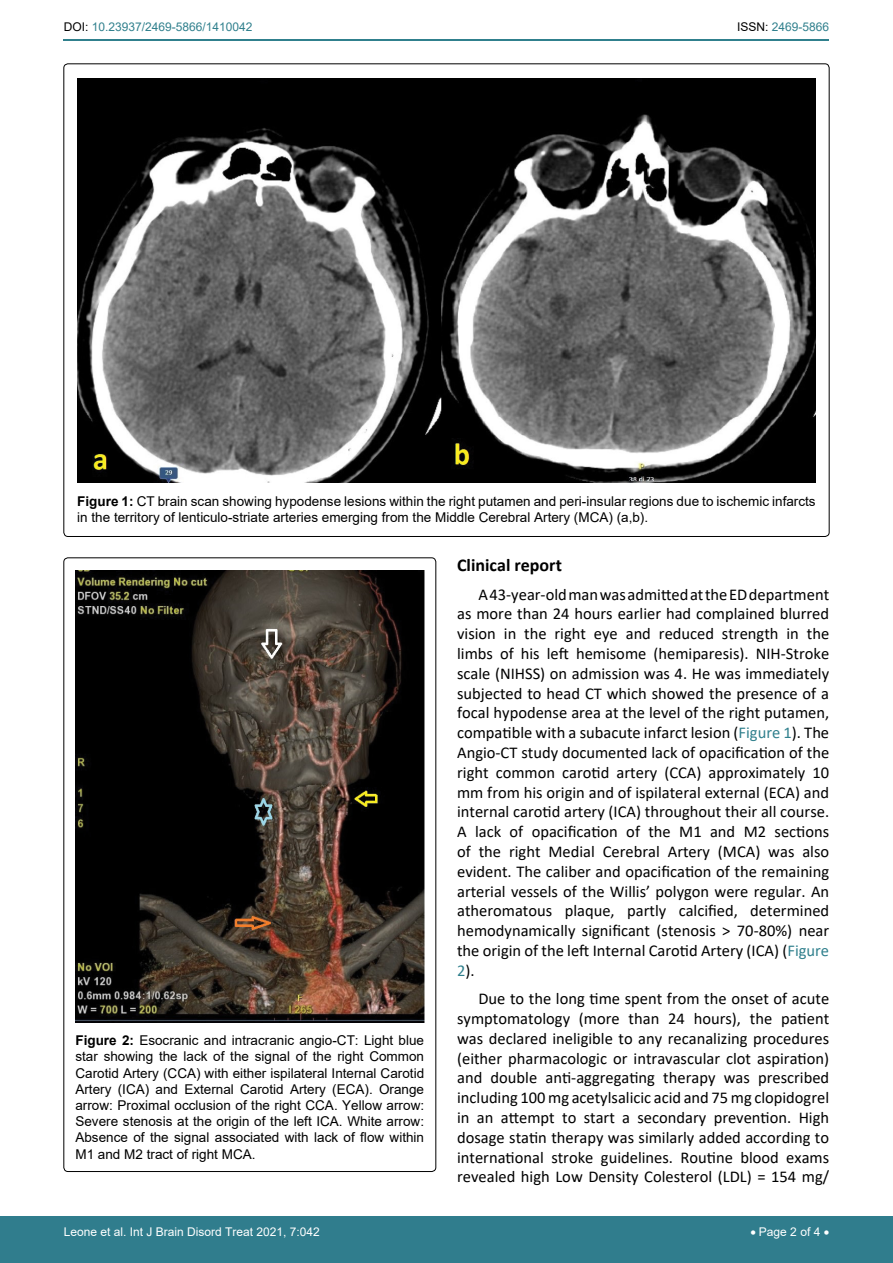
<style>
.page{position:relative;width:893px;height:1263px;background:#fff}
.page>*{position:absolute;margin:0;border:0;box-sizing:border-box;transform-origin:0 0}
.t1{font:700 18px "Calibri";color:#000}
.t2{font:16.5px/19.8px "Calibri";color:#000;text-align:justify}
.t3{font:13.5px/16.2px "Arial";color:#000}
.t4{font:12px "Arial";color:#fff}
.t5{font:12px "Arial";color:#30808d}
.s1{color:#000}
.s2{font-weight:700}
.s3{color:#30808d}
</style>
<div class="page">
<hr style="left:64px;top:40px;width:765px;height:1px;background:#30808d">
<div style="left:0;top:1217px;width:893px;height:46px;background:#307d8d"></div>
<img style="left:77px;top:79px;width:739px;height:404px">
<img style="left:75px;top:571px;width:349px;height:451px">
<p class="t5" style="left:64px;top:19px;width:190px"><span class="s1">DOI:</span> 10.23937/2469-5866/1410042</p>
<p class="t5" style="left:737px;top:19px;width:94px"><span class="s1">ISSN:</span> 2469-5866</p>
<p class="t3" style="left:77px;top:493px;width:740px"><span class="s2">Figure 1:</span> CT brain scan showing hypodense lesions within the right putamen and peri-insular regions due to ischemic infarcts in the territory of lenticulo-striate arteries emerging from the Middle Cerebral Artery (MCA) (a,b).</p>
<p class="t3" style="left:75px;top:1032px;width:350px;text-align:justify"><span class="s2">Figure 2:</span> Esocranic and intracranic angio-CT: Light blue star showing the lack of the signal of the right Common Carotid Artery (CCA) with either ispilateral Internal Carotid Artery (ICA) and External Carotid Artery (ECA). Orange arrow: Proximal occlusion of the right CCA. Yellow arrow:<br>Severe stenosis at the origin of the left ICA. White arrow:<br>Absence of the signal associated with lack of flow within M1 and M2 tract of right MCA.</p>
<p class="t1" style="left:457px;top:553px;width:106px">Clinical report</p>
<p class="t2" style="left:457px;top:584px;width:374px;text-indent:21px">A 43-year-old man was admitted at the ED department as more than 24 hours earlier had complained blurred vision in the right eye and reduced strength in the limbs of his left hemisome (hemiparesis). NIH-Stroke scale (NIHSS) on admission was 4. He was immediately subjected to head CT which showed the presence of a focal hypodense area at the level of the right putamen, compatible with a subacute infarct lesion (<span class="s3">Figure 1</span>). The Angio-CT study documented lack of opacification of the right common carotid artery (CCA) approximately 10 mm from his origin and of ispilateral external (ECA) and internal carotid artery (ICA) throughout their all course.<br>A lack of opacification of the M1 and M2 sections of the right Medial Cerebral Artery (MCA) was also evident. The caliber and opacification of the remaining arterial vessels of the Willis’ polygon were regular. An atheromatous plaque, partly calcified, determined hemodynamically significant (stenosis &gt; 70-80%) near the origin of the left Internal Carotid Artery (ICA) (<span class="s3">Figure 2</span>).</p>
<p class="t2" style="left:457px;top:988px;width:374px;text-indent:21px">Due to the long time spent from the onset of acute symptomatology (more than 24 hours), the patient was declared ineligible to any recanalizing procedures (either pharmacologic or intravascular clot aspiration) and double anti-aggregating therapy was prescribed including 100 mg acetylsalicic acid and 75 mg clopidogrel in an attempt to start a secondary prevention. High dosage statin therapy was similarly added according to international stroke guidelines. Routine blood exams revealed high Low Density Colesterol (LDL) = 154 mg/</p>
<p class="t4" style="left:64px;top:1223px;width:258px">Leone et al. Int J Brain Disord Treat 2021, 7:042</p>
<p class="t4" style="left:750px;top:1223px;width:80px">• Page 2 of 4 •</p>
</div>
